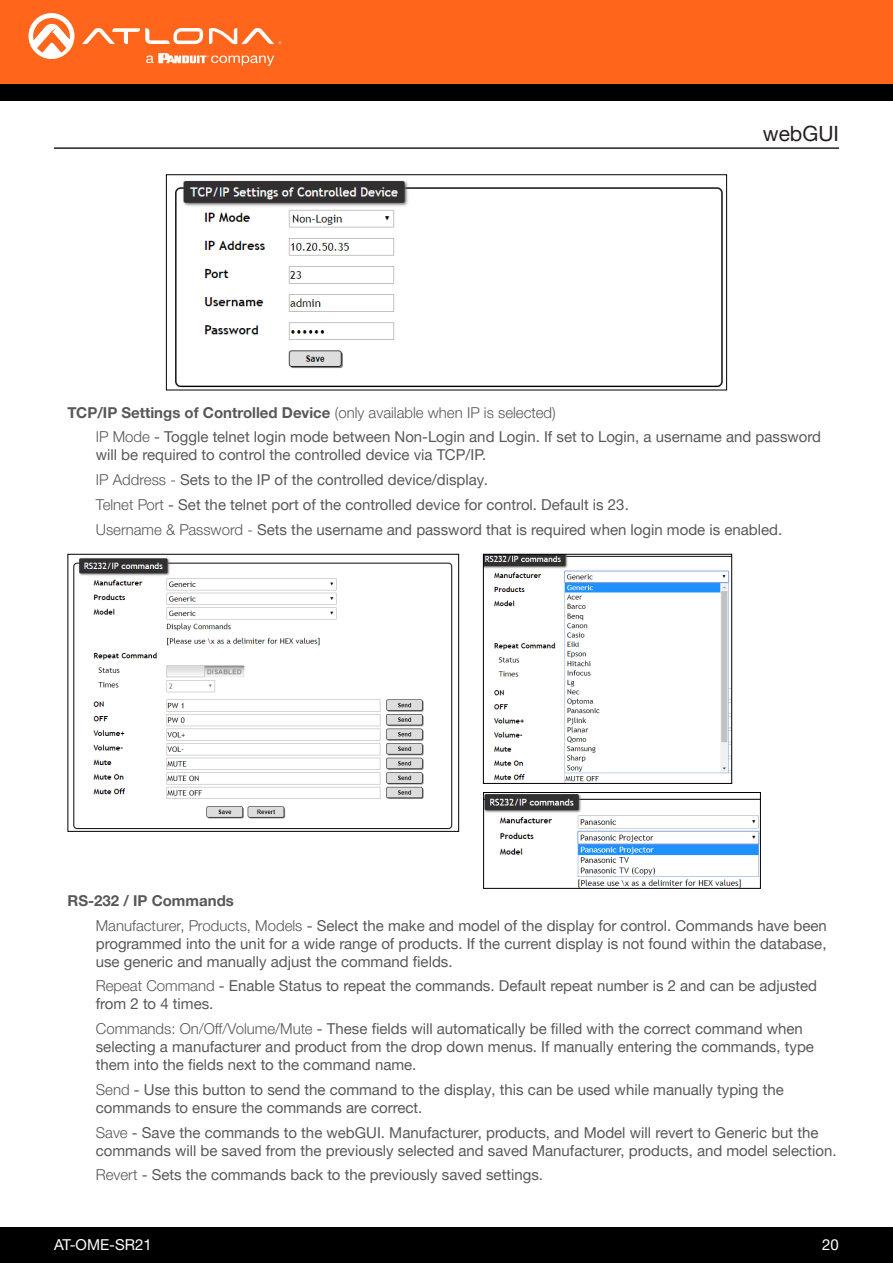
<style>
.page{position:relative;width:893px;height:1263px;background:#fff}
.page>*{position:absolute;margin:0;border:0;box-sizing:border-box;transform-origin:0 0}
.Non_TOC_Section_Head{font:21px "Helvetica Neue LTW1 G";color:#231f20}
.Bullets{font:15px/18px "Helvetica Neue LTW1 G";color:#57585a}
.Bullets-2{font:700 15px "Helvetica Neue LTW1 G";color:#57585a}
.t1{font:15px "Helvetica Neue LTW1 G";color:#fff}
.s1{font-weight:300}
</style>
<div class="page">
<div style="left:0;top:1227px;width:893px;height:36px;background:#000"></div>
<div style="left:0;top:0;width:893px;height:84px;background:#ff661c"></div>
<div style="left:0;top:84px;width:893px;height:16px;background:#000"></div>
<svg style="left:82px;top:28px;width:121px;height:16px"></svg>
<svg style="left:209px;top:28px;width:72px;height:16px"></svg>
<svg style="left:29px;top:13px;width:45px;height:46px"></svg>
<svg style="left:146px;top:53px;width:128px;height:13px"></svg>
<hr style="left:54px;top:147px;width:785px;height:2px;background:#231f20">
<img style="left:175px;top:180px;width:548px;height:208px">
<div style="left:166px;top:174px;width:561px;height:216px;border:1px solid #000"></div>
<img style="left:73px;top:558px;width:380px;height:272px">
<div style="left:68px;top:554px;width:391px;height:278px;border:1px solid #000"></div>
<img style="left:485px;top:556px;width:245px;height:226px">
<div style="left:483px;top:554px;width:249px;height:230px;border:1px solid #000"></div>
<img style="left:485px;top:794px;width:274px;height:93px">
<div style="left:483px;top:792px;width:278px;height:97px;border:1px solid #000"></div>
<p class="Non_TOC_Section_Head" style="left:763px;top:120px;width:78px">webGUI</p>
<p class="Bullets-2" style="left:68px;top:403px;width:490px">TCP/IP Settings of Controlled Device <span class="s1">(only available when IP is selected)</span></p>
<p class="Bullets" style="left:96px;top:428px;width:727px"><span class="s1">IP Mode</span> - Toggle telnet login mode between Non-Login and Login. If set to Login, a username and password will be required to control the controlled device via TCP/IP.</p>
<p class="Bullets" style="left:96px;top:471px;width:394px"><span class="s1">IP Address -</span> Sets to the IP of the controlled device/display.</p>
<p class="Bullets" style="left:96px;top:495px;width:535px"><span class="s1">Telnet Port</span> - Set the telnet port of the controlled device for control. Default is 23.</p>
<p class="Bullets" style="left:96px;top:520px;width:688px"><span class="s1">Username &amp; Password -</span> Sets the username and password that is required when login mode is enabled.</p>
<p class="Bullets-2" style="left:68px;top:891px;width:168px">RS-232 / IP Commands</p>
<p class="Bullets" style="left:96px;top:916px;width:732px;text-align:justify"><span class="s1">Manufacturer, Products, Models</span> - Select the make and model of the display for control. Commands have been programmed into the unit for a wide range of products. If the current display is not found within the database, use generic and manually adjust the command fields.</p>
<p class="Bullets" style="left:96px;top:977px;width:723px"><span class="s1">Repeat Command</span> - Enable Status to repeat the commands. Default repeat number is 2 and can be adjusted from 2 to 4 times.</p>
<p class="Bullets" style="left:96px;top:1019px;width:720px"><span class="s1">Commands: On/Off/Volume/Mute</span> - These fields will automatically be filled with the correct command when selecting a manufacturer and product from the drop down menus. If manually entering the commands, type them into the fields next to the command name.</p>
<p class="Bullets" style="left:96px;top:1080px;width:690px"><span class="s1">Send</span> - Use this button to send the command to the display, this can be used while manually typing the commands to ensure the commands are correct.</p>
<p class="Bullets" style="left:96px;top:1123px;width:742px"><span class="s1">Save</span> - Save the commands to the webGUI. Manufacturer, products, and Model will revert to Generic but the commands will be saved from the previously selected and saved Manufacturer, products, and model selection.</p>
<p class="Bullets" style="left:96px;top:1166px;width:449px"><span class="s1">Revert</span> - Sets the commands back to the previously saved settings.</p>
<p class="t1" style="left:54px;top:1235px;width:99px">AT-OME-SR21</p>
<p class="t1" style="left:822px;top:1235px;width:18px">20</p>
</div>
